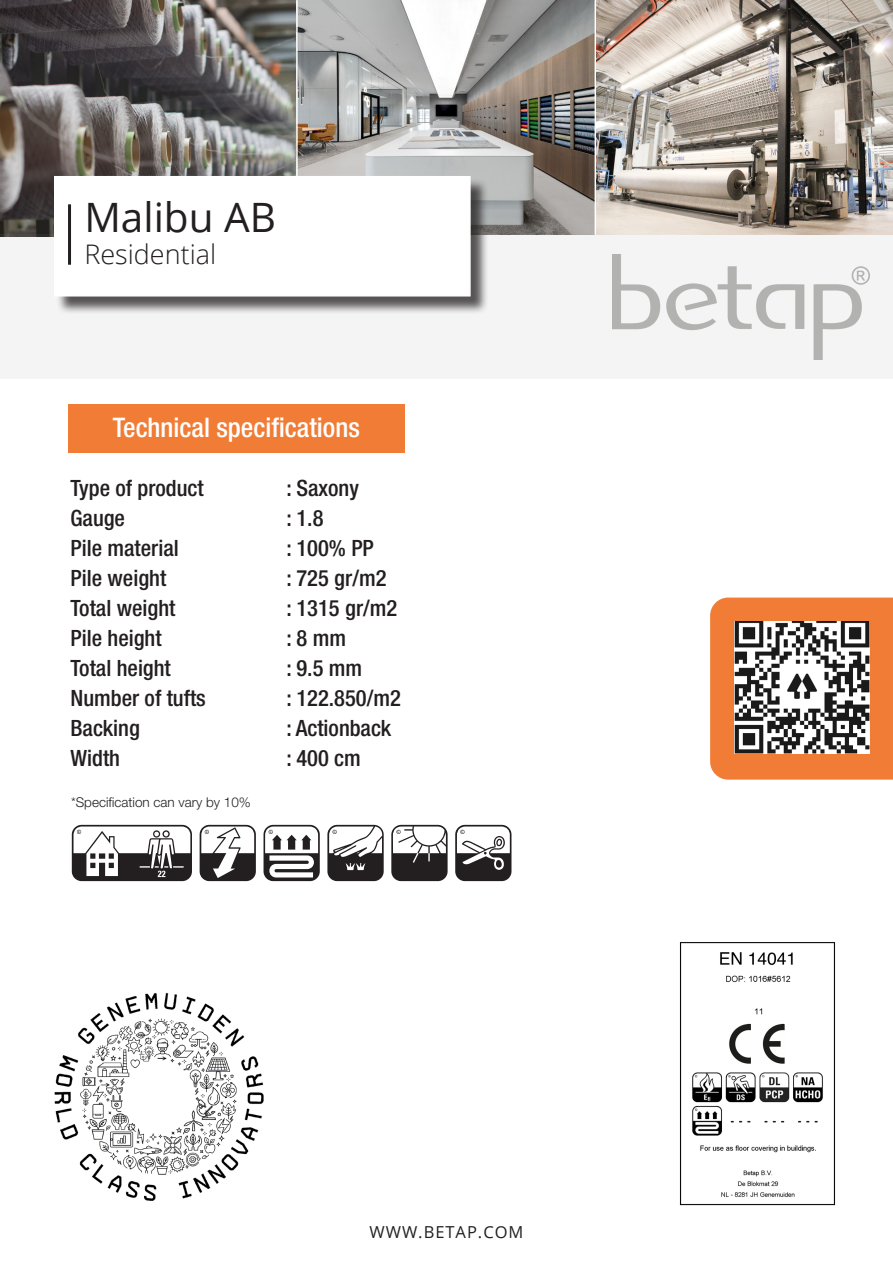
<style>
.page{position:relative;width:893px;height:1263px;background:#fff}
.page>*{position:absolute;margin:0;border:0;box-sizing:border-box;transform-origin:0 0}
.t1{font:112.5px "Floor Symbols II Covering Standard";color:#231f20}
.t2{font:40.5px "Open Sans";color:#231f20}
.t3{font:500 condensed 27px "Helvetica Neue LT Std";color:#fff}
.t4{font:300 27px "Open Sans";color:#231f20}
.t5{font:500 condensed 22.5px "Helvetica Neue LT Std";color:#231f20}
.t6{font:16.5px "Open Sans";letter-spacing:.06em;color:#231f20}
.t7{font:300 13.5px "Helvetica Neue LT Std";color:#231f20}
</style>
<div class="page">
<img style="left:0;top:0;width:296px;height:234px">
<img style="left:298px;top:0;width:595px;height:234px">
<div style="left:68px;top:404px;width:337px;height:48px;background:#f17c35"></div>
<div style="left:0;top:234px;width:893px;height:145px;background:#f4f4f4"></div>
<div style="left:57px;top:179px;width:432px;height:136px;background:#231f20;opacity:.75"></div>
<div style="left:54px;top:176px;width:417px;height:120px;background:#fff"></div>
<hr style="left:68px;top:204px;width:3px;height:61px;background:#231f20">
<hr style="left:595px;top:0;width:1px;height:235px;background:#fff">
<img style="left:612px;top:254px;width:258px;height:105px">
<svg style="left:710px;top:598px;width:183px;height:182px;background:#ee813e"></svg>
<img style="left:735px;top:622px;width:135px;height:131px">
<img style="left:54px;top:992px;width:210px;height:209px">
<img style="left:680px;top:942px;width:155px;height:264px">
<p class="t2" style="left:84px;top:189px;width:193px">Malibu AB</p>
<p class="t4" style="left:84px;top:236px;width:133px">Residential</p>
<p class="t3" style="left:113px;top:411px;width:249px">Technical specifications</p>
<p class="t5" style="left:71px;top:474px;width:135px">Type of product</p>
<p class="t5" style="left:287px;top:474px;width:74px">: Saxony</p>
<p class="t5" style="left:71px;top:504px;width:56px">Gauge</p>
<p class="t5" style="left:287px;top:504px;width:38px">: 1.8</p>
<p class="t5" style="left:71px;top:534px;width:110px">Pile material</p>
<p class="t5" style="left:287px;top:534px;width:89px">: 100% PP</p>
<p class="t5" style="left:71px;top:564px;width:97px">Pile weight</p>
<p class="t5" style="left:287px;top:564px;width:101px">: 725 gr/m2</p>
<p class="t5" style="left:71px;top:594px;width:106px">Total weight</p>
<p class="t5" style="left:287px;top:594px;width:112px">: 1315 gr/m2</p>
<p class="t5" style="left:71px;top:624px;width:93px">Pile height</p>
<p class="t5" style="left:287px;top:624px;width:61px">: 8 mm</p>
<p class="t5" style="left:71px;top:654px;width:102px">Total height</p>
<p class="t5" style="left:287px;top:654px;width:77px">: 9.5 mm</p>
<p class="t5" style="left:71px;top:684px;width:137px">Number of tufts</p>
<p class="t5" style="left:287px;top:684px;width:116px">: 122.850/m2</p>
<p class="t5" style="left:71px;top:714px;width:71px">Backing</p>
<p class="t5" style="left:287px;top:714px;width:106px">: Actionback</p>
<p class="t5" style="left:71px;top:744px;width:51px">Width</p>
<p class="t5" style="left:287px;top:744px;width:76px">: 400 cm</p>
<p class="t7" style="left:71px;top:794px;width:181px">*Specification can vary by 10%</p>
<p class="t1" style="left:324px;top:776px;width:65px">●</p>
<p class="t6" style="left:369px;top:1220px;width:156px">WWW.BETAP.COM</p>
</div>
